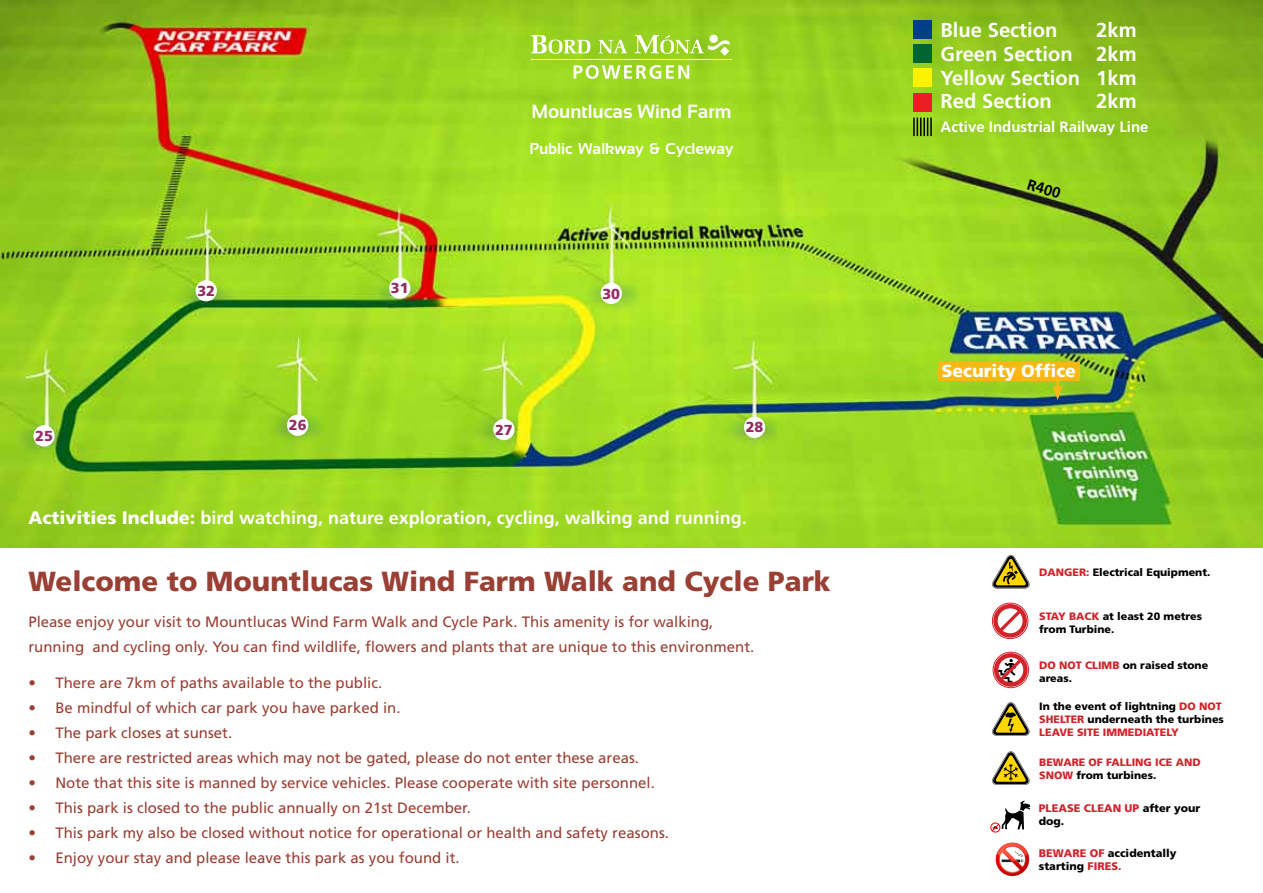
<style>
.page{position:relative;width:1263px;height:893px;background:#fff}
.page>*{position:absolute;margin:0;border:0;box-sizing:border-box;transform-origin:0 0}
.t1{font:900 27.6px "Frutiger";color:#993f34}
.t2{font:700 20.25px/24px "Frutiger";color:#fff;text-align:justify}
.t3{font:700 19.05px "Sansation";color:#fff}
.t4{font:700 18px "Frutiger";color:#fff}
.t5{font:900 17.55px "Frutiger";color:#fff}
.t6{font:700 15.75px "Sansation";color:#fff}
.t7{font:15px/25px "Frutiger";color:#993f34}
.t8{font:700 15px "Frutiger";color:#fff}
.t9{font:700 15px "Frutiger";color:#000}
.t10{font:900 14.55px "Frutiger";color:#942c61}
.t11{font:900 10.95px/13.2px "Frutiger";color:#000}
.t12{font:900 10.95px/13.2px "Frutiger";color:#d2232a}
.t13{font:900 10.65px/12.9px "Frutiger";color:#000}
.t14{font:900 10.65px/12.9px "Frutiger";color:#d2232a}
.s1{font-weight:900}
.s2{color:#d2232a}
.s3{color:#000}
</style>
<div class="page">
<img style="left:0;top:0;width:1263px;height:547px">
<div style="left:913px;top:20px;width:19px;height:19px;background:#023f88"></div>
<div style="left:913px;top:44px;width:19px;height:19px;background:#00652e"></div>
<div style="left:913px;top:69px;width:19px;height:18px;background:#fff200"></div>
<div style="left:913px;top:93px;width:19px;height:18px;background:#ed1d24"></div>
<svg style="left:913px;top:118px;width:19px;height:18px"></svg>
<svg style="left:992px;top:555px;width:38px;height:34px"></svg>
<div style="left:992px;top:603px;width:36px;height:36px;border:1px solid #d2232a;border-radius:50%"></div>
<div style="left:993px;top:604px;width:34px;height:34px;border:4px solid #d2232a;border-radius:50%"></div>
<svg style="left:996px;top:606px;width:28px;height:29px"></svg>
<div style="left:993px;top:652px;width:36px;height:36px;border:1px solid #d2232a;border-radius:50%"></div>
<div style="left:994px;top:653px;width:34px;height:34px;border:4px solid #d2232a;border-radius:50%"></div>
<svg style="left:996px;top:656px;width:29px;height:28px"></svg>
<svg style="left:992px;top:702px;width:38px;height:34px"></svg>
<svg style="left:992px;top:751px;width:38px;height:34px"></svg>
<svg style="left:990px;top:800px;width:41px;height:33px"></svg>
<img style="left:995px;top:842px;width:34px;height:34px">
<div style="left:33px;top:425px;width:22px;height:21px;background:#fff;border-radius:50%"></div>
<div style="left:196px;top:280px;width:21px;height:21px;background:#fff;border-radius:50%"></div>
<div style="left:389px;top:277px;width:21px;height:22px;background:#fff;border-radius:50%"></div>
<div style="left:601px;top:283px;width:21px;height:21px;background:#fff;border-radius:50%"></div>
<div style="left:744px;top:417px;width:21px;height:21px;background:#fff;border-radius:50%"></div>
<div style="left:493px;top:419px;width:21px;height:21px;background:#fff;border-radius:50%"></div>
<div style="left:287px;top:415px;width:21px;height:21px;background:#fff;border-radius:50%"></div>
<div style="left:938px;top:362px;width:142px;height:18px;background:#fdb714"></div>
<svg style="left:1053px;top:380px;width:10px;height:20px"></svg>
<svg style="left:599px;top:40px;width:28px;height:13px"></svg>
<svg style="left:531px;top:35px;width:59px;height:19px"></svg>
<svg style="left:635px;top:34px;width:94px;height:22px"></svg>
<hr style="left:531px;top:59px;width:200px;height:1px;background:#fff">
<svg style="left:574px;top:65px;width:115px;height:14px"></svg>
<p class="t3" style="left:531px;top:101px;width:202px">Mountlucas Wind Farm</p>
<p class="t10" style="left:35px;top:427px;width:19px">25</p>
<p class="t10" style="left:197px;top:282px;width:19px">32</p>
<p class="t10" style="left:391px;top:279px;width:19px">31</p>
<p class="t6" style="left:529px;top:139px;width:206px">Public Walkway &amp; Cycleway</p>
<p class="t10" style="left:602px;top:285px;width:19px">30</p>
<p class="t10" style="left:289px;top:416px;width:19px">26</p>
<p class="t10" style="left:495px;top:421px;width:19px">27</p>
<p class="t10" style="left:746px;top:419px;width:19px">28</p>
<p class="t4" style="left:28px;top:507px;width:720px"><span class="s1">Activities Include:</span> bird watching, nature exploration, cycling, walking and running.</p>
<h1 class="t1" style="left:28px;top:565px;width:804px">Welcome to Mountlucas Wind Farm Walk and Cycle Park</h1>
<p class="t7" style="left:28px;top:610px;width:727px">Please enjoy your visit to Mountlucas Wind Farm Walk and Cycle Park. This amenity is for walking, running and cycling only. You can find wildlife, flowers and plants that are unique to this environment.</p>
<p class="t7" style="left:28px;top:670px;width:355px">• There are 7km of paths available to the public.</p>
<p class="t7" style="left:28px;top:695px;width:374px">• Be mindful of which car park you have parked in.</p>
<p class="t7" style="left:28px;top:720px;width:205px">• The park closes at sunset.</p>
<p class="t7" style="left:28px;top:745px;width:612px">• There are restricted areas which may not be gated, please do not enter these areas.</p>
<p class="t7" style="left:28px;top:770px;width:628px">• Note that this site is manned by service vehicles. Please cooperate with site personnel.</p>
<p class="t7" style="left:28px;top:795px;width:444px">• This park is closed to the public annually on 21st December.</p>
<p class="t7" style="left:28px;top:820px;width:642px">• This park my also be closed without notice for operational or health and safety reasons.</p>
<p class="t7" style="left:28px;top:845px;width:433px">• Enjoy your stay and please leave this park as you found it.</p>
<h2 class="t2" style="left:941px;top:17px;width:198px;text-indent:156px">2km Green Section 2km Yellow Section 1km Red Section</h2>
<h2 class="t2" style="left:941px;top:17px;width:118px">Blue Section</h2>
<h2 class="t2" style="left:1096px;top:89px;width:42px">2km</h2>
<p class="t8" style="left:941px;top:118px;width:209px">Active Industrial Railway Line</p>
<p class="t9" style="left:1030px;top:175px;width:36px;rotate:17deg">R400</p>
<p class="t5" style="left:942px;top:360px;width:136px">Security Office</p>
<p class="t13" style="left:1039px;top:566px;width:173px"><span class="s2">Danger:</span> Electrical Equipment.</p>
<p class="t13" style="left:1039px;top:609px;width:164px"><span class="s2">Stay back</span> at least 20 metres from Turbine.</p>
<p class="t13" style="left:1039px;top:658px;width:171px"><span class="s2">Do not clim b</span> on raised stone areas.</p>
<p class="t13" style="left:1039px;top:700px;width:186px">In the event of lightning <span class="s2">do not sh elter</span> underneath the turbines <span class="s2">leave site imm</span></p>
<p class="t14" style="left:1128px;top:726px;width:52px">ediately</p>
<p class="t14" style="left:1039px;top:755px;width:162px">Beware of falling ice and snow <span class="s3">from turbines.</span></p>
<p class="t12" style="left:1039px;top:801px;width:163px">Please clean up <span class="s3">after your dog.</span></p>
<p class="t11" style="left:1039px;top:846px;width:139px"><span class="s2">Beware of</span> accidentally starting <span class="s2">fi res.</span></p>
</div>
